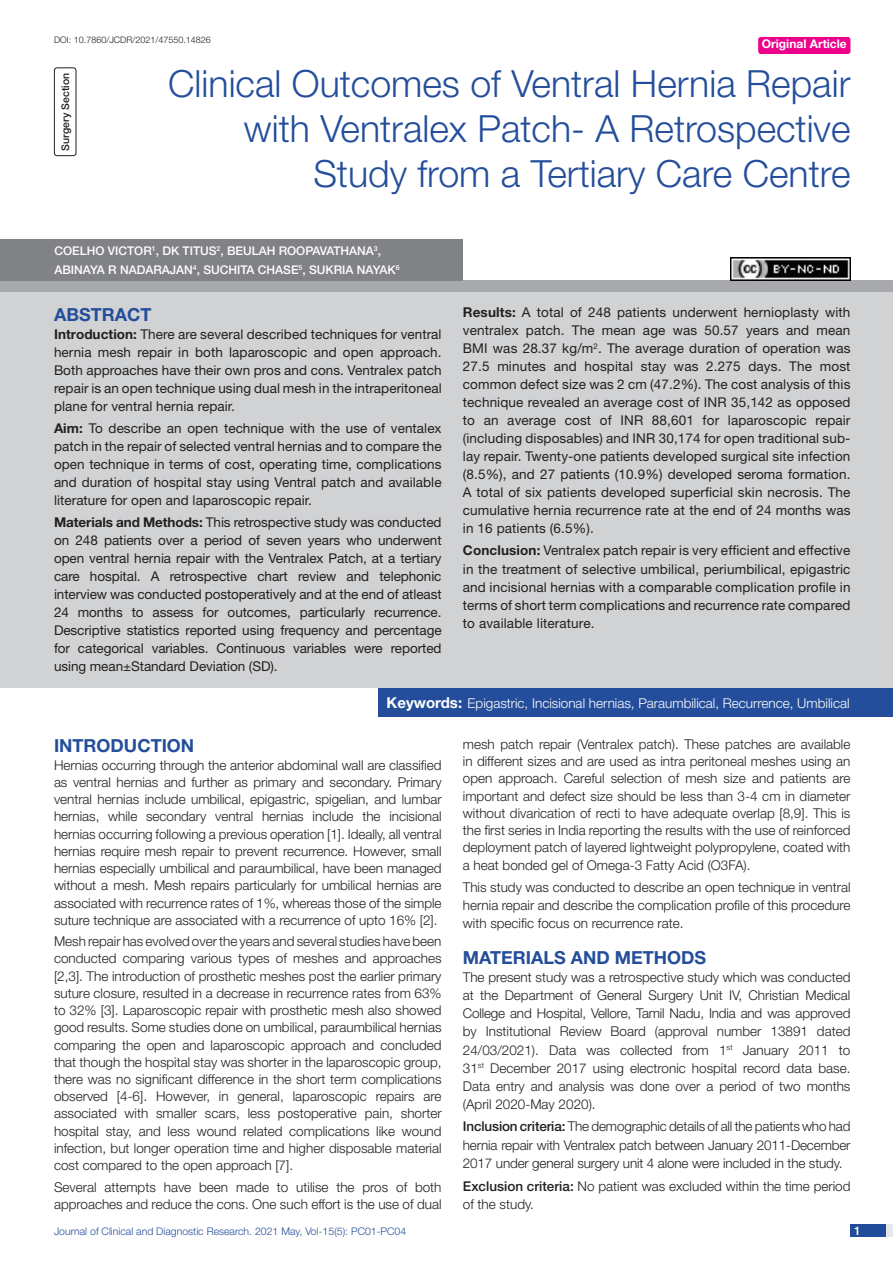
<style>
.page{position:relative;width:893px;height:1263px;background:#fff}
.page>*{position:absolute;margin:0;border:0;box-sizing:border-box;transform-origin:0 0}
.t1{font:300 37.5px/45px "Helvetica Neue";color:#244e9b;text-align:right}
.Heading{font:700 18px "Helvetica Neue";color:#244e9b}
.Abstract_head{font:700 18px "Helvetica Neue";color:#244e9b}
.Body_text{font:300 13.5px/17.2px "Helvetica Neue";color:#231f20;text-align:justify}
.Abstract_Text{font:13.5px/18px "Helvetica Neue";letter-spacing:.005em;color:#231f20;text-align:justify}
.Key_words{font:300 13.5px "Helvetica Neue";color:#fff}
.Author{font:500 12px/18.8px "Helvetica Neue";color:#fff}
.t2{font:700 12px "Helvetica Neue";color:#fff}
.t3{font:300 10.5px "Helvetica Neue";color:#244e9b}
.section{font:500 10.5px "Helvetica Neue";color:#231f20}
.DOI{font:300 9px "Helvetica Neue";color:#231f20}
.s1{font-weight:700}
.s2{font-weight:700;font-size:15px}
.s3{font-weight:500}
</style>
<div class="page">
<div style="left:850px;top:1224px;width:43px;height:13px;background:#e6e7e9"></div>
<div style="left:850px;top:1224px;width:35px;height:13px;background:#214c99"></div>
<div style="left:758px;top:37px;width:92px;height:17px;background:#ed028c;border-radius:3px"></div>
<div style="left:54px;top:67px;width:22px;height:89px;border:1px solid #231f20;border-radius:3px"></div>
<div style="left:0;top:280px;width:893px;height:12px;background:#a8a9ad"></div>
<div style="left:0;top:239px;width:463px;height:41px;background:#808285"></div>
<div style="left:0;top:292px;width:893px;height:396px;background:#d1d2d4"></div>
<div style="left:378px;top:688px;width:515px;height:28px;background:#244e9b"></div>
<img style="left:730px;top:258px;width:120px;height:22px">
<p class="DOI" style="left:54px;top:35px;width:158px">DOI: 10.7860/JCDR/2021/47550.14826</p>
<p class="t2" style="left:762px;top:37px;width:87px">Original Article</p>
<p class="section" style="left:59px;top:150px;width:79px;rotate:-90deg">SURGERY SECTION</p>
<p class="t1" style="left:168px;top:60px;width:684px">Clinical Outcomes of Ventral Hernia Repair with Ventralex Patch- A Retrospective<br>Study from a Tertiary Care Centre</p>
<p class="Author" style="left:54px;top:241px;width:328px">COELHO VICTOR<sup>1</sup>, DK TITUS<sup>2</sup>, BEU LAH ROOPAVATHANA<sup>3</sup>, -ABI</p>
<p class="Author" style="left:74px;top:260px;width:38px">NAYA RN</p>
<p class="Author" style="left:129px;top:260px;width:273px">ADARAJAN<sup>4</sup>, SUC HITA CHASE<sup>5</sup>, SUKRIA NAYAK<sup>6</sup></p>
<p class="Abstract_head" style="left:54px;top:303px;width:99px">ABSTRACT</p>
<p class="Abstract_Text" style="left:54px;top:325px;width:389px"><span class="s1">Introduction:</span> There are several described techniques for ventral hernia mesh repair in both laparoscopic and open approach.<br>Both approaches have their own pros and cons. Ventralex patch repair is an open technique using dual mesh in the intraperitoneal plane for ventral hernia repair.</p>
<p class="Abstract_Text" style="left:54px;top:419px;width:389px"><span class="s1">Aim:</span> To describe an open technique with the use of ventalex patch in the repair of selected ventral hernias and to compare the open technique in terms of cost, operating time, complications and duration of hospital stay using Ventral patch and available literature for open and laparoscopic repair.</p>
<p class="Abstract_Text" style="left:54px;top:513px;width:389px"><span class="s1">Materials and Methods:</span> This retrospective study was conducted on 248 patients over a period of seven years who underwent open ventral hernia repair with the Ventralex Patch, at a tertiary care hospital. A retrospective chart review and telephonic interview was conducted postoperatively and at the end of atleast 24 months to assess for outcomes, particularly recurrence.<br>Descriptive statistics reported using frequency and percentage for categorical variables. Continuous variables were reported using mean±Standard Deviation (SD).</p>
<p class="Abstract_Text" style="left:463px;top:303px;width:389px"><span class="s1">Results:</span> A total of 248 patients underwent hernioplasty with ventralex patch. The mean age was 50.57 years and mean BMI was 28.37 kg/m<sup>2</sup>. The average duration of operation was 27.5 minutes and hospital stay was 2.275 days. The most common defect size was 2 cm (47.2%). The cost analysis of this technique revealed an average cost of INR 35,142 as opposed to an average cost of INR 88,601 for laparoscopic repair (including disposables) and INR 30,174 for open traditional sub&shy;lay repair. Twenty-one patients developed surgical site infection (8.5%), and 27 patients (10.9%) developed seroma formation.<br>A total of six patients developed superficial skin necrosis. The cumulative hernia recurrence rate at the end of 24 months was in 16 patients (6.5%).</p>
<p class="Abstract_Text" style="left:463px;top:541px;width:389px"><span class="s1">Conclusion:</span> Ventralex patch repair is very efficient and effective in the treatment of selective umbilical, periumbilical, epigastric and incisional hernias with a comparable complication profile in terms of short term complications and recurrence rate compared to available literature.</p>
<p class="Key_words" style="left:387px;top:695px;width:464px"><span class="s2">Keywords:</span> Epigastric, Incisional hernias, Paraumbilical, Recurrence, Umbilical</p>
<p class="Heading" style="left:54px;top:735px;width:142px">INTRODUCTION</p>
<p class="Body_text" style="left:54px;top:756px;width:389px">Hernias occurring through the anterior abdominal wall are classified as ventral hernias and further as primary and secondary. Primary ventral hernias include umbilical, epigastric, spigelian, and lumbar hernias, while secondary ventral hernias include the incisional hernias occurring following a previous operation [1]. Ideally, all ventral hernias require mesh repair to prevent recurrence. However, small hernias especially umbilical and paraumbilical, have been managed without a mesh. Mesh repairs particularly for umbilical hernias are associated with recurrence rates of 1%, whereas those of the simple suture technique are associated with a recurrence of upto 16% [2].</p>
<p class="Body_text" style="left:54px;top:932px;width:389px">Mesh repair has evolved over the years and several studies have been conducted comparing various types of meshes and approaches [2,3]. The introduction of prosthetic meshes post the earlier primary suture closure, resulted in a decrease in recurrence rates from 63% to 32% [3]. Laparoscopic repair with prosthetic mesh also showed good results. Some studies done on umbilical, paraumbilical hernias comparing the open and laparoscopic approach and concluded that though the hospital stay was shorter in the laparoscopic group, there was no significant difference in the short term complications observed [4-6]. However, in general, laparoscopic repairs are associated with smaller scars, less postoperative pain, shorter hospital stay, and less wound related complications like wound infection, but longer operation time and higher disposable material cost compared to the open approach [7].</p>
<p class="Body_text" style="left:54px;top:1178px;width:389px">Several attempts have been made to utilise the pros of both approaches and reduce the cons. One such effort is the use of dual</p>
<p class="Body_text" style="left:463px;top:735px;width:389px">mesh patch repair (Ventralex patch). These patches are available in different sizes and are used as intra peritoneal meshes using an open approach. Careful selection of mesh size and patients are important and defect size should be less than 3-4 cm in diameter without divarication of recti to have adequate overlap [8,9]. This is the first series in India reporting the results with the use of reinforced deployment patch of layered lightweight polypropylene, coated with a heat bonded gel of Omega-3 Fatty Acid (O3FA).</p>
<p class="Body_text" style="left:463px;top:878px;width:389px;line-height:18px">This study was conducted to describe an open technique in ventral hernia repair and describe the complication profile of this procedure with specific focus on recurrence rate.</p>
<p class="Heading" style="left:463px;top:947px;width:245px">MATERIALS AND METHODS</p>
<p class="Body_text" style="left:463px;top:968px;width:389px;line-height:18px">The present study was a retrospective study which was conducted at the Department of General Surgery Unit IV, Christian Medical College and Hospital, Vellore, Tamil Nadu, India and was approved by Institutional Review Board (approval number 13891 dated 24/03/2021). Data was collected from 1<sup>st</sup> January 2011 to 31<sup>st</sup> December 2017 using electronic hospital record data base.<br>Data entry and analysis was done over a period of two months (April 2020-May 2020).</p>
<p class="Body_text" style="left:463px;top:1117px;width:389px;line-height:18.3px"><span class="s3">INCLUSION CRITERIA:</span> The demographic details of all the patients who had hernia repair with Ventralex patch between January 2011-December 2017 under general surgery unit 4 alone were included in the study.</p>
<p class="Body_text" style="left:463px;top:1176px;width:389px;line-height:18.3px"><span class="s3">EXCLUSION CRITERIA:</span> No patient was excluded within the time period of the study.</p>
<p class="t3" style="left:54px;top:1225px;width:354px">Journal of Clinical and Diagnostic Research. 2021 May, Vol-15(5): PC01-PC04</p>
<p class="Author" style="left:854px;top:1221px;width:8px">1</p>
</div>
